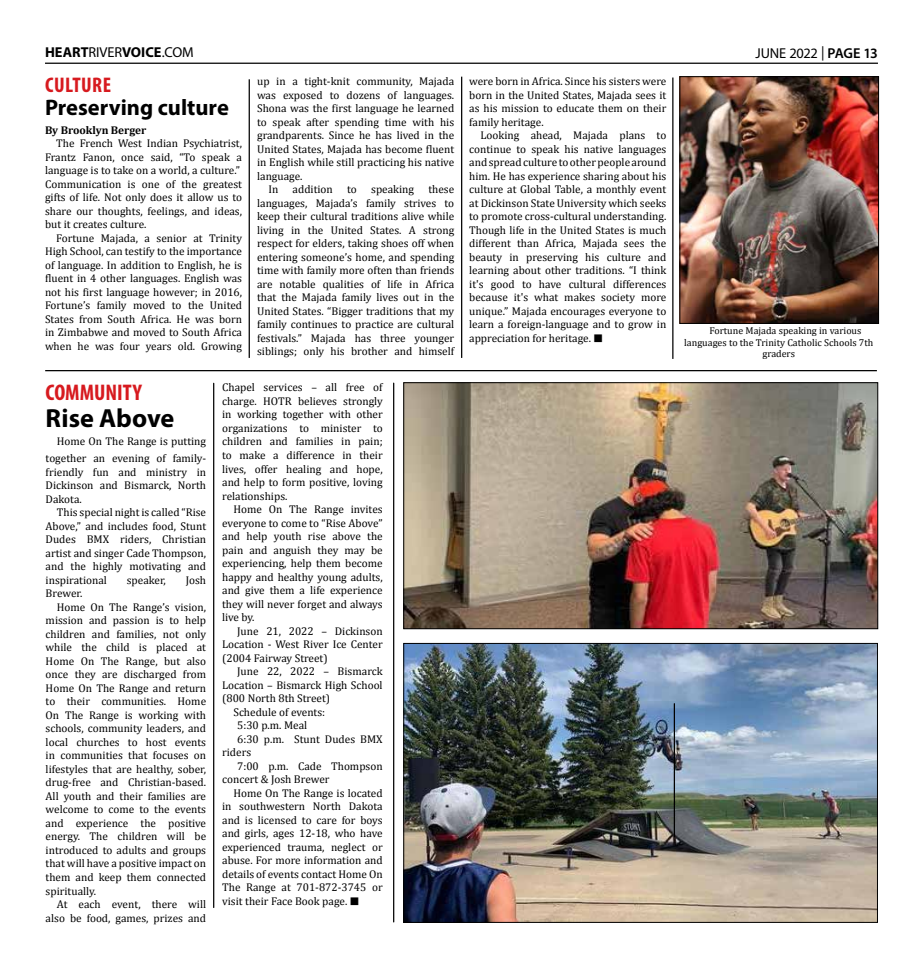
<style>
.page{position:relative;width:923px;height:968px;background:#fff}
.page>*{position:absolute;margin:0;border:0;box-sizing:border-box;transform-origin:0 0}
.t1{font:700 26.25px "Myriad Pro";color:#000}
.t2{font:700 condensed 22.75px "Myriad Pro";color:#d71a1f}
.t3{font:700 22.5px "Myriad Pro";color:#000}
.t4{font:700 condensed 21.25px "Myriad Pro";letter-spacing:.02em;color:#d71a1f}
.t5{font:700 14.38px "Myriad Pro";letter-spacing:.005em;color:#000}
.t6{font:14.38px "Myriad Pro";letter-spacing:-.01em;color:#000}
.t7{font:11.25px/13.5px "Cambria";color:#000;text-align:justify}
.t8{font:700 11.25px "Cambria";color:#000}
.t9{font:10px "Cambria";color:#000}
.s1{font-weight:400}
.s2{font-weight:600}
</style>
<div class="page">
<hr style="left:45px;top:63px;width:833px;height:1px;background:#000">
<hr style="left:461px;top:77px;width:1px;height:281px;background:#000">
<hr style="left:249px;top:79px;width:1px;height:279px;background:#000">
<hr style="left:672px;top:77px;width:1px;height:282px;background:#000">
<img style="left:681px;top:78px;width:195px;height:244px">
<div style="left:679px;top:76px;width:199px;height:248px;border:1px solid #000"></div>
<img style="left:405px;top:645px;width:470px;height:275px">
<div style="left:403px;top:643px;width:474px;height:279px;border:1px solid #000"></div>
<hr style="left:673px;top:703px;width:2px;height:133px;background:#000">
<hr style="left:213px;top:383px;width:1px;height:524px;background:#000">
<hr style="left:393px;top:383px;width:1px;height:538px;background:#000">
<img style="left:405px;top:384px;width:471px;height:243px">
<div style="left:403px;top:382px;width:475px;height:247px;border:1px solid #000"></div>
<hr style="left:45px;top:370px;width:831px;height:1px;background:#000">
<p class="t5" style="left:45px;top:43px;width:150px">HEART<span class="s1">RIVER</span>VOICE<span class="s1">.COM</span></p>
<p class="t6" style="left:755px;top:44px;width:124px">JUNE 2022 | <span class="s2">PAGE 13</span></p>
<h3 class="t4" style="left:45px;top:72px;width:67px">CULTURE</h3>
<h3 class="t3" style="left:45px;top:93px;width:185px">Preserving culture</h3>
<p class="t8" style="left:45px;top:122px;width:103px">By Brooklyn Berger</p>
<p class="t7" style="left:45px;top:137px;width:199px;text-align:left;text-indent:11px">The French West Indian Psychiatrist, Frantz Fanon, once said, “To speak a language is to take on a world, a culture.” Communication is one of the greatest gifts of life. Not only does it allow us to share our thoughts, feelings, and ideas, but it creates culture.</p>
<p class="t7" style="left:45px;top:231px;width:199px;text-indent:11px">Fortune Majada, a senior at Trinity High School, can testify to the importance of language. In addition to English, he is fluent in 4 other languages. English was not his first language however; in 2016, Fortune’s family moved to the United States from South Africa. He was born in Zimbabwe and moved to South Africa when he was four years old. Growing</p>
<p class="t7" style="left:469px;top:75px;width:199px">were born in Africa. Since his sisters were born in the United States, Majada sees it as his mission to educate them on their family heritage.</p>
<p class="t7" style="left:469px;top:129px;width:199px;text-indent:11px">Looking ahead, Majada plans to continue to speak his native languages and spread culture to other people around him. He has experience sharing about his culture at Global Table, a monthly event at Dickinson State University which seeks to promote cross-cultural understanding.<br>Though life in the United States is much different than Africa, Majada sees the beauty in preserving his culture and learning about other traditions. “I think it's good to have cultural differences because it's what makes society more unique.” Majada encourages everyone to learn a foreign-language and to grow in appreciation for heritage. █</p>
<p class="t7" style="left:257px;top:75px;width:198px">up in a tight-knit community, Majada</p>
<p class="t7" style="left:257px;top:88px;width:198px">was exposed to dozens of languages.</p>
<p class="t7" style="left:257px;top:102px;width:199px">Shona was the first language he learned</p>
<p class="t7" style="left:257px;top:115px;width:199px">to speak after spending time with his</p>
<p class="t7" style="left:257px;top:129px;width:198px">grandparents. Since he has lived in the</p>
<p class="t7" style="left:257px;top:142px;width:198px">United States, Majada has become fluent</p>
<p class="t7" style="left:257px;top:156px;width:199px">in English while still practicing his native</p>
<p class="t7" style="left:257px;top:169px;width:47px">language.</p>
<p class="t7" style="left:268px;top:183px;width:11px">In</p>
<p class="t7" style="left:292px;top:183px;width:42px">addition</p>
<p class="t7" style="left:347px;top:183px;width:11px">to</p>
<p class="t7" style="left:371px;top:183px;width:44px">speaking</p>
<p class="t7" style="left:257px;top:183px;width:199px;text-indent:171px">these languages, Majada’s family strives to keep their cultural traditions alive while living in the United States. A strong respect for elders, taking shoes off when entering someone’s home, and spending time with family more often than friends are notable qualities of life in Africa that the Majada family lives out in the United States. “Bigger traditions that my family continues to practice are cultural festivals.” Majada has three younger siblings; only his brother and himself</p>
<p class="t9" style="left:709px;top:325px;width:153px">Fortune Majada speaking in various</p>
<p class="t9" style="left:684px;top:336px;width:191px">languages to the Trinity Catholic Schools 7th</p>
<p class="t9" style="left:762px;top:347px;width:34px">graders</p>
<h2 class="t2" style="left:46px;top:378px;width:98px">COMMUNITY</h2>
<h1 class="t1" style="left:46px;top:401px;width:130px">Rise Above</h1>
<p class="t7" style="left:46px;top:432px;width:162px;line-height:17.5px;text-align:right">Home On The Range is putting together an evening of family-</p>
<p class="t7" style="left:46px;top:465px;width:162px">friendly fun and ministry in Dickinson and Bismarck, North Dakota.</p>
<p class="t7" style="left:46px;top:505px;width:162px;text-indent:11px">This special night is called “Rise Above,” and includes food, Stunt Dudes BMX riders, Christian artist and singer Cade Thompson, and the highly motivating and inspirational</p>
<p class="t7" style="left:127px;top:573px;width:41px">speaker,</p>
<p class="t7" style="left:186px;top:573px;width:22px">Josh</p>
<p class="t7" style="left:46px;top:586px;width:38px">Brewer.</p>
<p class="t7" style="left:57px;top:600px;width:151px">Home On The Range’s vision,</p>
<p class="t7" style="left:46px;top:613px;width:162px">mission and passion is to help</p>
<p class="t7" style="left:46px;top:627px;width:162px">children and families, not only</p>
<p class="t7" style="left:46px;top:640px;width:162px">while the child is placed at</p>
<p class="t7" style="left:46px;top:654px;width:162px">Home On The Range, but also</p>
<p class="t7" style="left:46px;top:667px;width:162px">once they are discharged from</p>
<p class="t7" style="left:46px;top:681px;width:162px">Home On The Range and return</p>
<p class="t7" style="left:46px;top:694px;width:162px">to their communities. Home</p>
<p class="t7" style="left:46px;top:708px;width:162px">On The Range is working with</p>
<p class="t7" style="left:46px;top:721px;width:162px">schools, community leaders, and</p>
<p class="t7" style="left:46px;top:735px;width:162px">local churches to host events</p>
<p class="t7" style="left:46px;top:748px;width:162px">in communities that focuses on</p>
<p class="t7" style="left:46px;top:762px;width:162px">lifestyles that are healthy, sober,</p>
<p class="t7" style="left:46px;top:775px;width:162px">drug-free and Christian-based.</p>
<p class="t7" style="left:46px;top:789px;width:162px">All youth and their families are</p>
<p class="t7" style="left:46px;top:802px;width:162px">welcome to come to the events</p>
<p class="t7" style="left:46px;top:816px;width:162px">and experience the positive</p>
<p class="t7" style="left:46px;top:829px;width:162px">energy. The children will be</p>
<p class="t7" style="left:46px;top:843px;width:162px">introduced to adults and groups</p>
<p class="t7" style="left:46px;top:856px;width:162px">that will have a positive impact on</p>
<p class="t7" style="left:46px;top:870px;width:162px">them and keep them connected</p>
<p class="t7" style="left:46px;top:883px;width:52px">spiritually.</p>
<p class="t7" style="left:57px;top:897px;width:151px">At each event, there will</p>
<p class="t7" style="left:46px;top:910px;width:162px">also be food, games, prizes and</p>
<p class="t7" style="left:222px;top:381px;width:162px">Chapel services – all free of charge. HOTR believes strongly in working together with other organizations to minister to children and families in pain; to make a difference in their lives, offer healing and hope, and help to form positive, loving relationships.</p>
<p class="t7" style="left:222px;top:502px;width:162px;text-indent:11px">Home On The Range invites everyone to come to “Rise Above” and help youth rise above the pain and anguish they may be experiencing, help them become happy and healthy young adults, and give them a life experience they will never forget and always live by.</p>
<p class="t7" style="left:222px;top:624px;width:162px;text-indent:15px">June 21, 2022 – Dickinson Location - West River Ice Center (2004 Fairway Street)</p>
<p class="t7" style="left:237px;top:664px;width:147px">June 22, 2022 – Bismarck</p>
<p class="t7" style="left:222px;top:678px;width:162px">Location – Bismarck High School</p>
<p class="t7" style="left:222px;top:691px;width:109px">(800 North 8th Street)</p>
<p class="t7" style="left:233px;top:705px;width:93px">Schedule of events:</p>
<p class="t7" style="left:237px;top:718px;width:72px">5:30 p.m. Meal</p>
<p class="t7" style="left:237px;top:732px;width:147px">6:30 p.m. Stunt Dudes BMX</p>
<p class="t7" style="left:222px;top:745px;width:31px">riders</p>
<p class="t7" style="left:237px;top:759px;width:147px">7:00 p.m. Cade Thompson</p>
<p class="t7" style="left:222px;top:772px;width:109px">concert &amp; Josh Brewer</p>
<p class="t7" style="left:233px;top:786px;width:151px">Home On The Range is located</p>
<p class="t7" style="left:222px;top:799px;width:162px">in southwestern North Dakota</p>
<p class="t7" style="left:222px;top:813px;width:162px">and is licensed to care for boys</p>
<p class="t7" style="left:222px;top:826px;width:162px">and girls, ages 12-18, who have</p>
<p class="t7" style="left:222px;top:840px;width:162px">experienced trauma, neglect or</p>
<p class="t7" style="left:222px;top:853px;width:162px">abuse. For more information and</p>
<p class="t7" style="left:222px;top:867px;width:162px">details of events contact Home On</p>
<p class="t7" style="left:222px;top:880px;width:162px">The Range at 701-872-3745 or</p>
<p class="t7" style="left:222px;top:894px;width:139px">visit their Face Book page. █</p>
</div>
